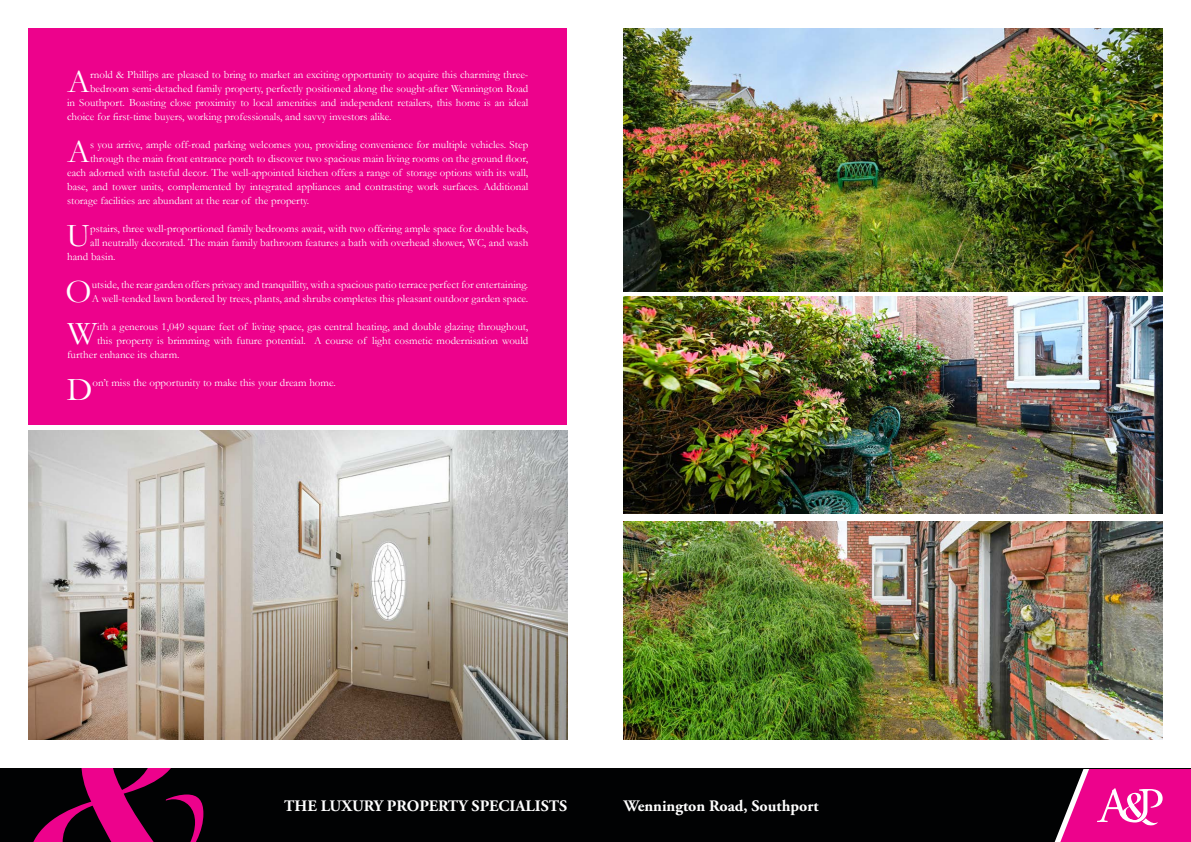
<style>
.page{position:relative;width:1191px;height:842px;background:#fff}
.page>*{position:absolute;margin:0;border:0;box-sizing:border-box;transform-origin:0 0}
.t1{font:33.5px "Garamond";color:#fff}
.t2{font:700 16px "Adobe Garamond Pro";color:#fff}
.t3{font:11px/14px "Garamond";color:#fff}
</style>
<div class="page">
<div style="left:0;top:769px;width:1191px;height:73px;background:#010203"></div>
<svg style="left:33px;top:769px;width:171px;height:73px"></svg>
<svg style="left:1054px;top:769px;width:137px;height:73px;background:#d51e89"></svg>
<img style="left:28px;top:431px;width:539px;height:309px">
<div style="left:28px;top:28px;width:539px;height:397px;background:#ed028c"></div>
<img style="left:624px;top:28px;width:538px;height:263px">
<img style="left:624px;top:522px;width:538px;height:218px">
<img style="left:624px;top:297px;width:538px;height:216px">
<p class="t1" style="left:67px;top:59px;width:24px">A</p>
<p class="t3" style="left:90px;top:67px;width:440px">rnold &amp; Phillips are pleased to bring to market an exciting opportunity to acquire this charming three-</p>
<p class="t3" style="left:90px;top:81px;width:440px">bedroom semi-detached family property, perfectly positioned along the sought-after Wennington Road</p>
<p class="t3" style="left:67px;top:95px;width:463px">in Southport. Boasting close proximity to local amenities and independent retailers, this home is an ideal</p>
<p class="t3" style="left:67px;top:109px;width:326px">choice for first-time buyers, working professionals, and savvy investors alike.</p>
<p class="t1" style="left:67px;top:129px;width:24px">A</p>
<p class="t3" style="left:90px;top:137px;width:440px">s you arrive, ample off-road parking welcomes you, providing convenience for multiple vehicles. Step</p>
<p class="t3" style="left:90px;top:151px;width:440px">through the main front entrance porch to discover two spacious main living rooms on the ground floor,</p>
<p class="t3" style="left:67px;top:165px;width:463px">each adorned with tasteful decor. The well-appointed kitchen offers a range of storage options with its wall,</p>
<p class="t3" style="left:67px;top:179px;width:463px">base, and tower units, complemented by integrated appliances and contrasting work surfaces. Additional</p>
<p class="t3" style="left:67px;top:193px;width:244px">storage facilities are abundant at the rear of the property.</p>
<p class="t1" style="left:66px;top:213px;width:25px">U</p>
<p class="t3" style="left:90px;top:221px;width:440px">pstairs, three well-proportioned family bedrooms await, with two offering ample space for double beds,</p>
<p class="t3" style="left:90px;top:235px;width:440px">all neutrally decorated. The main family bathroom features a bath with overhead shower, WC, and wash</p>
<p class="t3" style="left:67px;top:249px;width:50px">hand basin.</p>
<p class="t1" style="left:66px;top:269px;width:28px">O</p>
<p class="t3" style="left:92px;top:277px;width:438px">utside, the rear garden offers privacy and tranquillity, with a spacious patio terrace perfect for entertaining.<br>A well-tended lawn bordered by trees, plants, and shrubs completes this pleasant outdoor garden space.</p>
<p class="t1" style="left:67px;top:311px;width:31px">W</p>
<p class="t3" style="left:97px;top:319px;width:433px">ith a generous 1,049 square feet of living space, gas central heating, and double glazing throughout,</p>
<p class="t3" style="left:97px;top:333px;width:433px">this property is brimming with future potential. A course of light cosmetic modernisation would</p>
<p class="t3" style="left:67px;top:347px;width:114px">further enhance its charm.</p>
<p class="t1" style="left:67px;top:367px;width:27px">D</p>
<p class="t3" style="left:93px;top:375px;width:245px">on’t miss the opportunity to make this your dream home.</p>
<p class="t2" style="left:284px;top:797px;width:284px">THE LUXURY PROPERTY SPECIALISTS</p>
<p class="t2" style="left:624px;top:797px;width:196px">Wennington Road, Southport</p>
</div>
